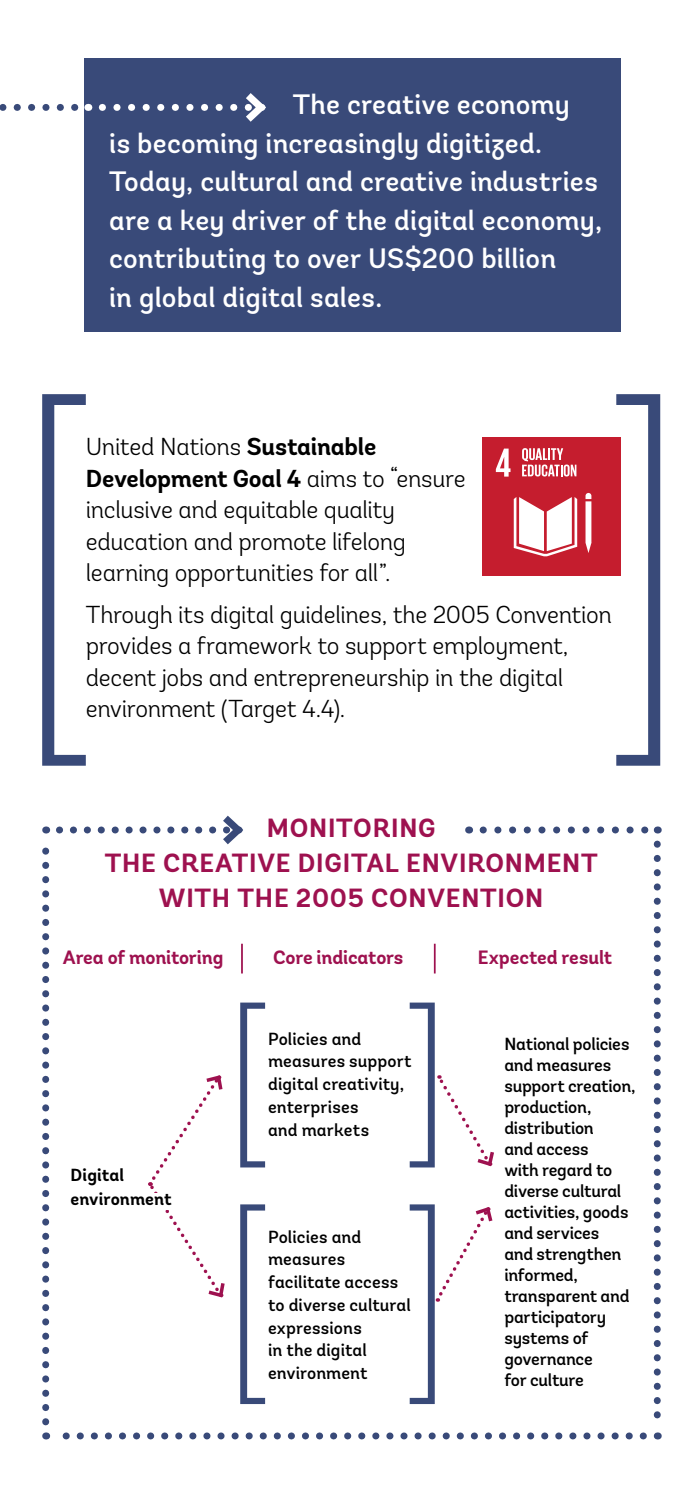
<style>
.page{position:relative;width:695px;height:1489px;background:#fff}
.page>*{position:absolute;margin:0;border:0;box-sizing:border-box;transform-origin:0 0}
.t1{font:500 28px/38.5px "Andes";letter-spacing:.005em;color:#fff}
.t2{font:700 26.25px/35px "Andes";letter-spacing:.03em;color:#9e114f;text-align:center}
.t3{font:300 24.5px/31.5px "Andes";letter-spacing:-.015em;color:#000}
.t4{font:700 19.25px "Andes";letter-spacing:-.01em;color:#9e114f}
.t5{font:500 17.5px/21px "Andes";letter-spacing:-.005em;color:#000}
.t6{font:700 17.5px/24.5px "Andes";letter-spacing:.005em;color:#000}
.s1{font-weight:700}
</style>
<div class="page">
<svg style="left:483px;top:826px;width:166px;height:7px"></svg>
<svg style="left:62px;top:1432px;width:581px;height:7px"></svg>
<svg style="left:653px;top:844px;width:7px;height:595px"></svg>
<svg style="left:42px;top:826px;width:7px;height:595px"></svg>
<svg style="left:59px;top:815px;width:184px;height:30px"></svg>
<div style="left:84px;top:58px;width:536px;height:273px;background:#394a79"></div>
<svg style="left:0;top:93px;width:266px;height:29px"></svg>
<svg style="left:42px;top:394px;width:44px;height:371px"></svg>
<svg style="left:616px;top:394px;width:44px;height:371px"></svg>
<div style="left:481px;top:437px;width:139px;height:139px;background:#c51d2e"></div>
<svg style="left:495px;top:448px;width:15px;height:28px"></svg>
<svg style="left:585px;top:493px;width:6px;height:60px"></svg>
<svg style="left:513px;top:497px;width:64px;height:59px"></svg>
<svg style="left:522px;top:448px;width:54px;height:28px"></svg>
<svg style="left:148px;top:1075px;width:77px;height:223px"></svg>
<hr style="left:241px;top:943px;width:2px;height:30px;background:#9e114f">
<hr style="left:434px;top:943px;width:1px;height:30px;background:#9e114f">
<svg style="left:240px;top:1002px;width:25px;height:165px"></svg>
<svg style="left:240px;top:1204px;width:25px;height:199px"></svg>
<svg style="left:409px;top:1002px;width:85px;height:166px"></svg>
<svg style="left:409px;top:1204px;width:84px;height:199px"></svg>
<div style="left:63px;top:1193px;width:135px;height:16px;background:#fff"></div>
<h1 class="t1" style="left:109px;top:86px;width:494px;text-indent:184px">The creative economy<br>is becoming increasingly digitized.<br>Today, cultural and creative industries are a key driver of the digital economy, contributing to over US$200 billion<br>in global digital sales.</h1>
<h3 class="t3" style="left:86px;top:431px;width:381px">United Nations <span class="s1">Sustainable<br>Development Goal 4</span> aims to “ensure inclusive and equitable quality education and promote lifelong learning opportunities for all”.</h3>
<h3 class="t3" style="left:86px;top:598px;width:527px">Through its digital guidelines, the 2005 Convention provides a framework to support employment, decent jobs and entrepreneurship in the digital environment (Target 4.4).</h3>
<h2 class="t2" style="left:105px;top:811px;width:494px">MONITORING<br>THE CREATIVE DIGITAL ENVIRONMENT<br>WITH THE 2005 CONVENTION</h2>
<p class="t4" style="left:63px;top:945px;width:162px">Area of monitoring</p>
<p class="t4" style="left:477px;top:945px;width:136px">Expected result</p>
<p class="t4" style="left:273px;top:945px;width:132px">Core indicators</p>
<p class="t6" style="left:71px;top:1162px;width:102px">Digital environment</p>
<p class="t5" style="left:268px;top:1027px;width:145px;line-height:22.8px">Policies and measures support digital creativity, enterprises<br>and markets</p>
<p class="t5" style="left:268px;top:1225px;width:144px;line-height:22.8px">Policies and measures facilitate access to diverse cultural expressions<br>in the digital environment</p>
<p class="t5" style="left:504px;top:1033px;width:133px">National policies and measures support creation, production, distribution<br>and access<br>with regard to diverse cultural activities, goods and services<br>and strengthen informed, transparent and participatory systems of governance<br>for culture</p>
</div>
